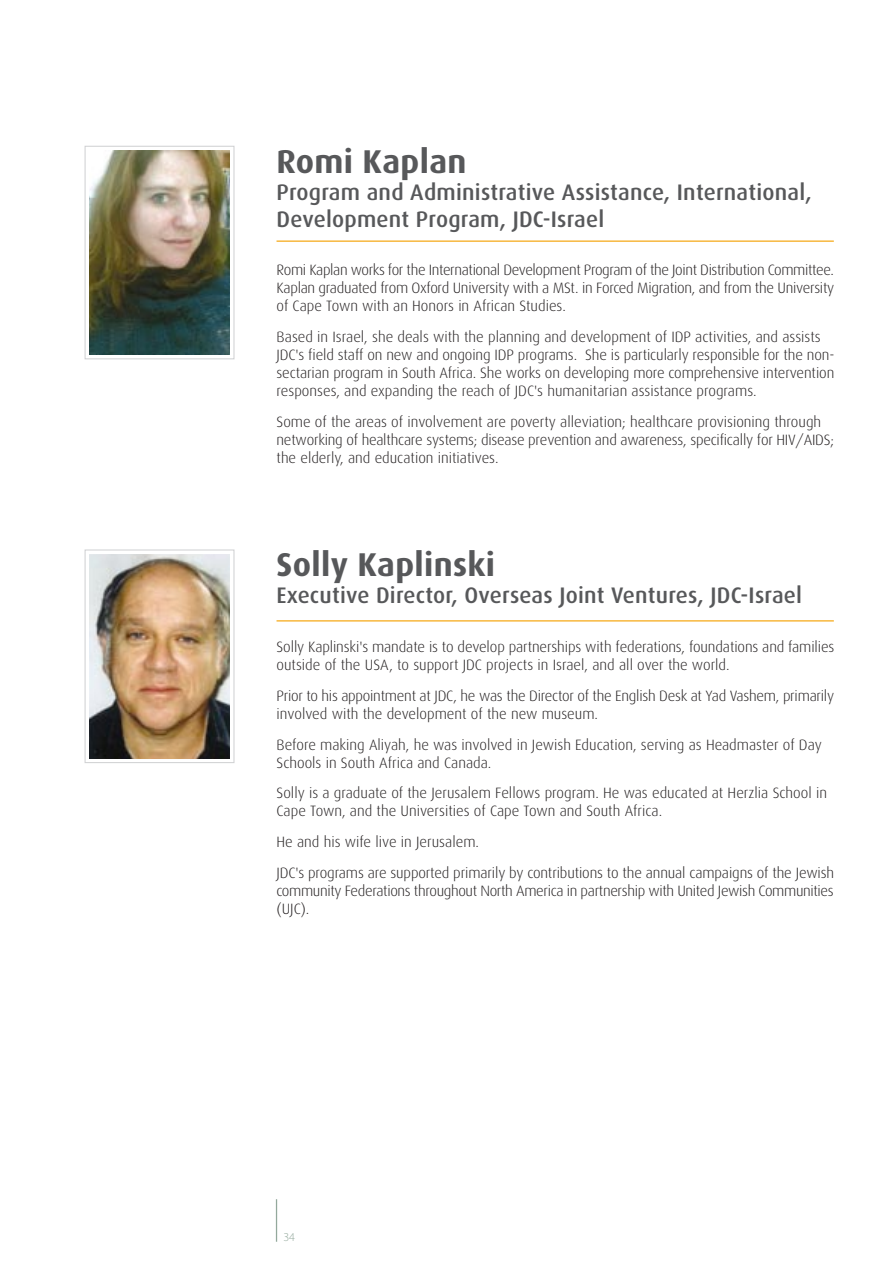
<style>
.page{position:relative;width:893px;height:1263px;background:#fff}
.page>*{position:absolute;margin:0;border:0;box-sizing:border-box;transform-origin:0 0}
.t1{font:700 33px "Dax";letter-spacing:.01em;color:#57585a}
.t2{font:500 22.5px/27px "Dax";letter-spacing:.01em;color:#57585a}
.t3{font:300 15px/18px "Dax";letter-spacing:-.01em;color:#231f20}
.t4{font:12px "Myriad PS Light";color:#93a99c}
</style>
<div class="page">
<hr style="left:276px;top:241px;width:557px;height:1px;background:#f6ab1b">
<hr style="left:276px;top:1199px;width:1px;height:43px;background:#93a99c">
<div style="left:85px;top:146px;width:149px;height:213px;border:1px solid #d1d2d4"></div>
<img style="left:89px;top:151px;width:141px;height:204px">
<hr style="left:276px;top:620px;width:557px;height:2px;background:#f6ab1b">
<div style="left:85px;top:549px;width:149px;height:214px;border:1px solid #d1d2d4"></div>
<img style="left:89px;top:554px;width:141px;height:204px">
<h1 class="t1" style="left:276px;top:145px;width:191px">Romi Kaplan</h1>
<h2 class="t2" style="left:276px;top:179px;width:537px">Program and Administrative Assistance, International,<br>Development Program, JDC-Israel</h2>
<p class="t3" style="left:276px;top:262px;width:559px;text-align:justify">Romi Kaplan works for the International Development Program of the Joint Distribution Committee.<br>Kaplan graduated from Oxford University with a MSt. in Forced Migration, and from the University of Cape Town with an Honors in African Studies.</p>
<p class="t3" style="left:276px;top:329px;width:559px">Based in Israel, she deals with the planning and development of IDP activities, and assists JDC's field staff on new and ongoing IDP programs. She is particularly responsible for the non&shy;sectarian program in South Africa. She works on developing more comprehensive intervention responses, and expanding the reach of JDC's humanitarian assistance programs.</p>
<p class="t3" style="left:276px;top:413px;width:559px">Some of the areas of involvement are poverty alleviation; healthcare provisioning through networking of healthcare systems; disease prevention and awareness, specifically for HIV/AIDS; the elderly, and education initiatives.</p>
<h1 class="t1" style="left:276px;top:549px;width:220px">Solly Kaplinski</h1>
<h2 class="t2" style="left:276px;top:583px;width:527px">Executive Director, Overseas Joint Ventures, JDC-Israel</h2>
<p class="t3" style="left:276px;top:639px;width:559px">Solly Kaplinski's mandate is to develop partnerships with federations, foundations and families outside of the USA, to support JDC projects in Israel, and all over the world.</p>
<p class="t3" style="left:276px;top:687px;width:559px">Prior to his appointment at JDC, he was the Director of the English Desk at Yad Vashem, primarily involved with the development of the new museum.</p>
<p class="t3" style="left:276px;top:736px;width:546px">Before making Aliyah, he was involved in Jewish Education, serving as Headmaster of Day<br>Schools in South Africa and Canada.</p>
<p class="t3" style="left:276px;top:785px;width:552px">Solly is a graduate of the Jerusalem Fellows program. He was educated at Herzlia School in<br>Cape Town, and the Universities of Cape Town and South Africa.</p>
<p class="t3" style="left:276px;top:827px;width:559px;line-height:30.8px">He and his wife live in Jerusalem.<br>JDC's programs are supported primarily by contributions to the annual campaigns of the Jewish</p>
<p class="t3" style="left:276px;top:882px;width:558px">community Federations throughout North America in partnership with United Jewish Communities (UJC).</p>
<p class="t4" style="left:283px;top:1233px;width:13px">34</p>
</div>
